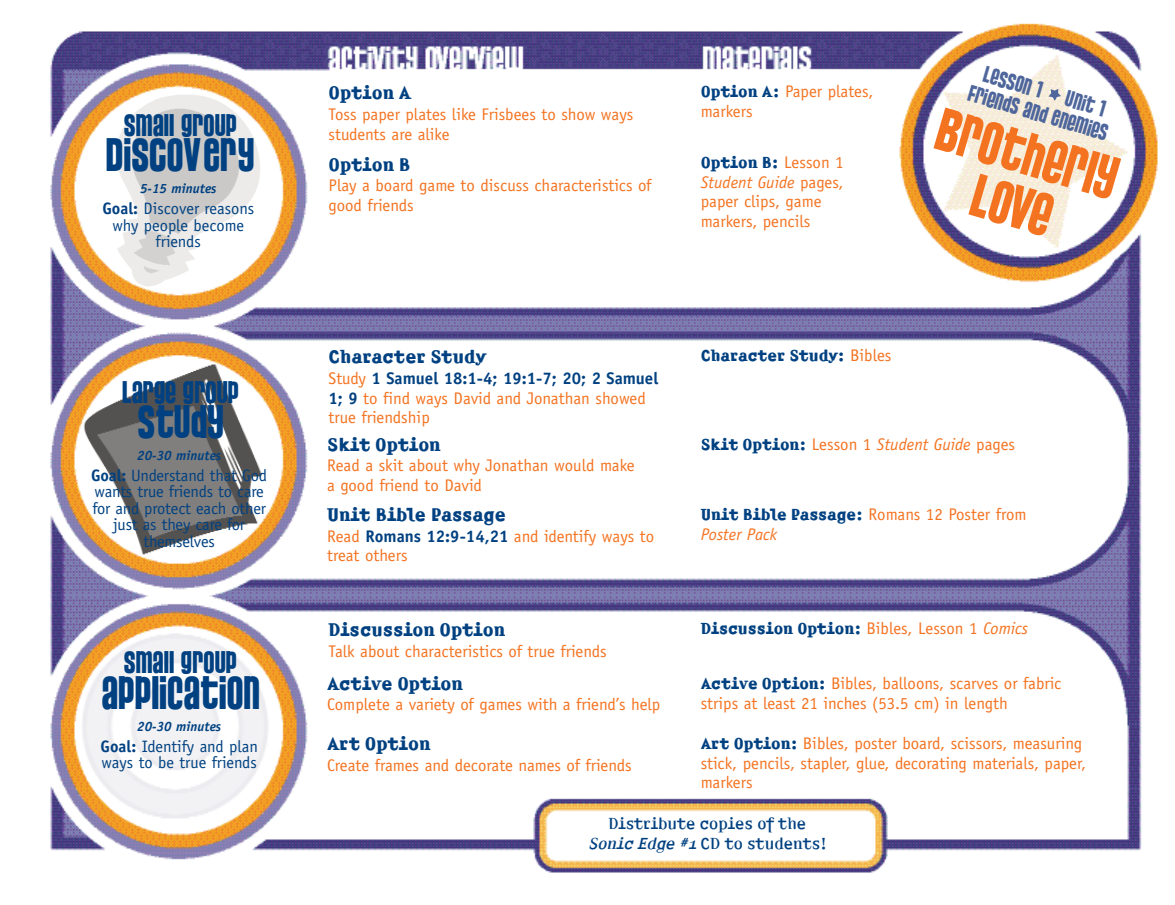
<style>
.page{position:relative;width:1175px;height:905px;background:#fff}
.page>*{position:absolute;margin:0;border:0;box-sizing:border-box;transform-origin:0 0}
.t1{font:63.75px/53.7px "Pussycat Snickers";color:#f47321;text-align:center}
.t2{font:49.5px "Pussycat Snickers";color:#014181}
.t3{font:33px "Pussycat Snickers";color:#014181}
.t4{font:24.45px/22.2px "Pussycat Snickers";color:#4e669b}
.t5{font:700 17.25px "Amplifier";color:#014181}
.t6{font:16.8px/19.5px "Officina Sans";color:#f47321}
.t7{font:16.5px/16.5px "Officina Sans";letter-spacing:-.01em;color:#014181;text-align:center}
.t8{font:700 15px "Amplifier";color:#014181}
.t9{font:300 15px/19.8px "Amplifier";color:#014181;text-align:center}
.t10{font:italic 700 13.5px "Officina Sans";color:#014181}
.s1{font-weight:700}
.s2{font-family:"Amplifier";font-weight:700;font-size:15px;color:#014181}
.s3{font-family:"Officina Sans";font-weight:400;font-size:16.8px;color:#f47321}
.s4{font-style:italic}
.s5{font-weight:700;color:#014181}
.s6{font-family:"Officina Sans";font-weight:400;font-style:italic;font-size:16.8px;color:#f47321}
</style>
<div class="page">
<img style="left:50px;top:23px;width:1108px;height:850px">
<img style="left:81px;top:627px;width:187px;height:205px">
<img style="left:93px;top:89px;width:188px;height:203px">
<img style="left:77px;top:357px;width:205px;height:204px;border-radius:50%">
<svg style="left:1047px;top:87px;width:15px;height:15px"></svg>
<h3 class="t3" style="left:123px;top:106px;width:114px">SMALL GROUP</h3>
<h2 class="t2" style="left:105px;top:128px;width:151px">DISCOVERY</h2>
<p class="t10" style="left:140px;top:183px;width:78px">5-15 minutes</p>
<p class="t7" style="left:102px;top:201px;width:153px"><span class="s1">Goal:</span> Discover reasons why people become friends</p>
<h3 class="t3" style="left:121px;top:373px;width:118px">LARGE GROUP</h3>
<h2 class="t2" style="left:136px;top:395px;width:88px">STUDY</h2>
<p class="t10" style="left:137px;top:450px;width:85px">20-30 minutes</p>
<p class="t7" style="left:91px;top:468px;width:177px"><span class="s1">Goal:</span> Understand that God wants true friends to care for and protect each other just as they care for themselves</p>
<h3 class="t3" style="left:123px;top:644px;width:114px">SMALL GROUP</h3>
<h2 class="t2" style="left:100px;top:665px;width:160px">APPLICATION</h2>
<p class="t10" style="left:137px;top:721px;width:85px">20-30 minutes</p>
<p class="t7" style="left:101px;top:739px;width:159px;text-align:left"><span class="s1">Goal:</span> Identify and plan ways to be true friends</p>
<p class="t5" style="left:328px;top:83px;width:84px">Option A</p>
<p class="t6" style="left:328px;top:106px;width:306px">Toss paper plates like Frisbees to show ways students are alike</p>
<p class="t5" style="left:328px;top:154px;width:83px">Option B</p>
<p class="t6" style="left:328px;top:177px;width:324px">Play a board game to discuss characteristics of good friends</p>
<p class="t6" style="left:700px;top:83px;width:174px"><span class="s2">Option A:</span> Paper plates, markers</p>
<p class="t8" style="left:700px;top:154px;width:144px">Option B: <span class="s3">Lesson 1</span></p>
<p class="t6" style="left:700px;top:174px;width:144px"><span class="s4">Student Guide</span> pages, paper clips, game markers, pencils</p>
<h3 class="t4" style="left:986px;top:64px;width:62px;rotate:16deg">LESSON 1</h3>
<h3 class="t4" style="left:977px;top:61px;width:146px;text-indent:94px;rotate:16deg">UNIT 1<br>FRIENDS AND ENEMIES</h3>
<h1 class="t1" style="left:943px;top:104px;width:187px;rotate:16deg">BROTHERLY<br>LOVE</h1>
<p class="t5" style="left:328px;top:347px;width:159px">Character Study</p>
<p class="t6" style="left:328px;top:370px;width:331px">Study <span class="s5">1 Samuel 18:1-4; 19:1-7; 20; 2 Samuel<br>1; 9</span> to find ways David and Jonathan showed true friendship</p>
<p class="t5" style="left:327px;top:434px;width:115px">Skit Option</p>
<p class="t6" style="left:327px;top:457px;width:309px">Read a skit about why Jonathan would make a good friend to David</p>
<p class="t5" style="left:327px;top:505px;width:180px">Unit Bible Passage</p>
<p class="t6" style="left:327px;top:527px;width:329px">Read <span class="s5">Romans 12:9-14,21</span> and identify ways to treat others</p>
<p class="t5" style="left:328px;top:620px;width:178px">Discussion Option</p>
<p class="t6" style="left:328px;top:642px;width:280px">Talk about characteristics of true friends</p>
<p class="t5" style="left:327px;top:673px;width:137px">Active Option</p>
<p class="t6" style="left:327px;top:696px;width:335px">Complete a variety of games with a friend’s help</p>
<p class="t5" style="left:327px;top:734px;width:105px">Art Option</p>
<p class="t6" style="left:327px;top:756px;width:306px">Create frames and decorate names of friends</p>
<p class="t8" style="left:700px;top:347px;width:192px">Character Study: <span class="s3">Bibles</span></p>
<p class="t6" style="left:700px;top:436px;width:316px"><span class="s2">Skit Option:</span> Lesson 1 <span class="s4">Student Guide</span> pages</p>
<p class="t6" style="left:700px;top:506px;width:327px"><span class="s2">Unit Bible Passage:</span> Romans 12 Poster from<br><span class="s4">Poster Pack</span></p>
<p class="t8" style="left:700px;top:620px;width:329px">Discussion Option: <span class="s3">Bibles, Lesson 1</span> <span class="s6">Comics</span></p>
<p class="t6" style="left:700px;top:675px;width:362px"><span class="s2">Active Option:</span> Bibles, balloons, scarves or fabric strips at least 21 inches (53.5 cm) in length</p>
<p class="t6" style="left:700px;top:735px;width:387px"><span class="s2">Art Option:</span> Bibles, poster board, scissors, measuring stick, pencils, stapler, glue, decorating materials, paper, markers</p>
<p class="t9" style="left:588px;top:814px;width:240px">Distribute copies of the<br><span class="s4">Sonic Edge #1</span> CD to students!</p>
</div>
